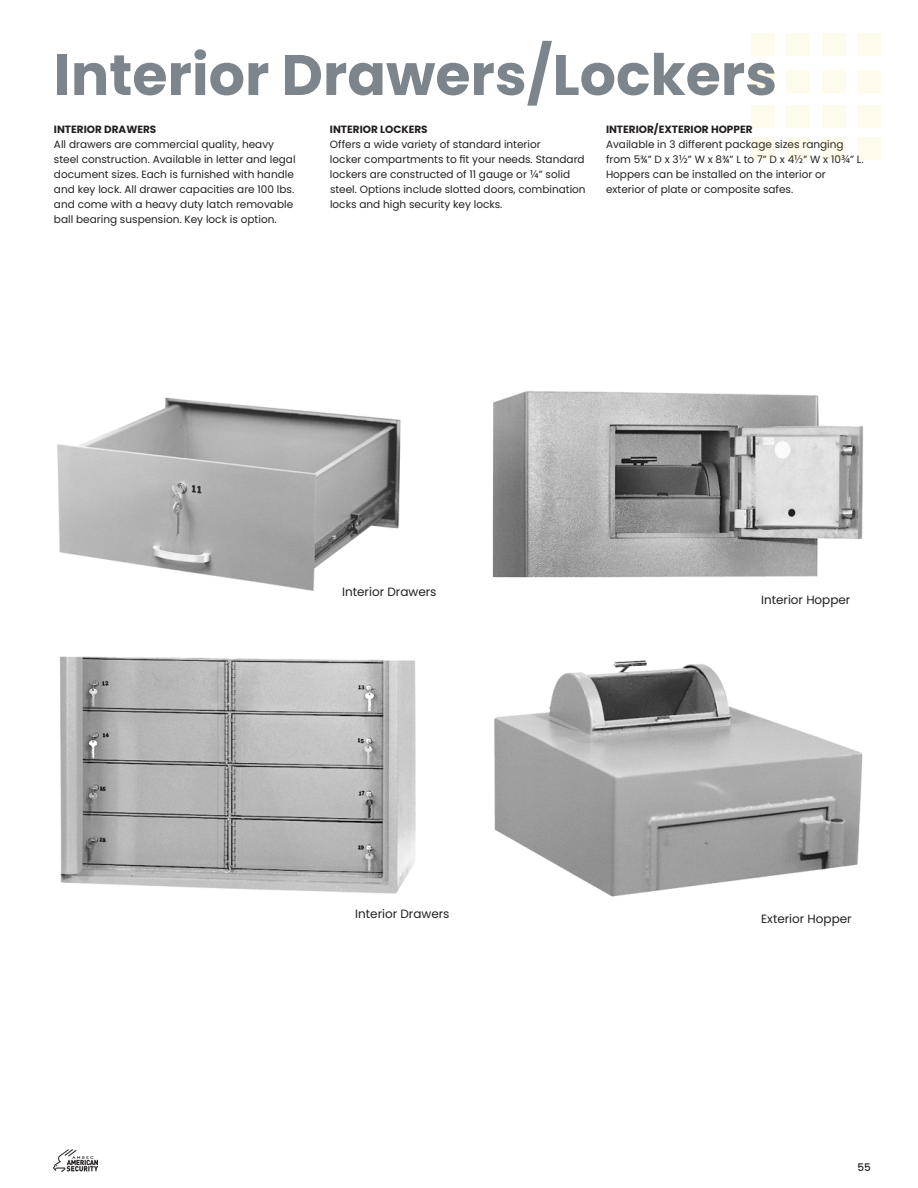
<style>
.page{position:relative;width:918px;height:1188px;background:#fff}
.page>*{position:absolute;margin:0;border:0;box-sizing:border-box;transform-origin:0 0}
.t1{font:700 57px "Poppins";color:#7c858c}
.Callouts{font:12px "Poppins";color:#231f20}
.Bullets{font:10.5px/15px "Poppins";color:#231f20}
.TextSubhead{font:10.5px/15px "Poppins";color:#231f20}
.Bullets-2{font:700 10.5px "Poppins";color:#231f20}
.TextSubhead-2{font:700 10.5px "Poppins";color:#231f20}
.t2{font:500 10.5px "Poppins";color:#231f20}
.s1{font-family:"Myriad Pro";font-size:12px}
</style>
<div class="page">
<img style="left:53px;top:1150px;width:45px;height:21px">
<div style="left:786px;top:33px;width:23px;height:22px;background:#fefaec"></div>
<div style="left:751px;top:33px;width:23px;height:22px;background:#fefaec"></div>
<div style="left:786px;top:71px;width:23px;height:22px;background:#fefaec"></div>
<div style="left:751px;top:71px;width:23px;height:22px;background:#fefaec"></div>
<div style="left:786px;top:105px;width:23px;height:23px;background:#fefaec"></div>
<div style="left:786px;top:137px;width:23px;height:23px;background:#fefaec"></div>
<div style="left:751px;top:105px;width:23px;height:23px;background:#fefaec"></div>
<div style="left:751px;top:137px;width:23px;height:23px;background:#fefaec"></div>
<div style="left:822px;top:33px;width:23px;height:22px;background:#fefaec"></div>
<div style="left:822px;top:71px;width:23px;height:22px;background:#fefaec"></div>
<div style="left:822px;top:105px;width:23px;height:23px;background:#fefaec"></div>
<div style="left:822px;top:137px;width:23px;height:23px;background:#fefaec"></div>
<div style="left:857px;top:33px;width:23px;height:22px;background:#fefaec"></div>
<div style="left:857px;top:71px;width:23px;height:22px;background:#fefaec"></div>
<div style="left:857px;top:105px;width:23px;height:23px;background:#fefaec"></div>
<div style="left:857px;top:137px;width:23px;height:23px;background:#fefaec"></div>
<img style="left:57px;top:397px;width:344px;height:194px">
<img style="left:60px;top:656px;width:356px;height:238px">
<img style="left:492px;top:391px;width:371px;height:187px">
<img style="left:494px;top:660px;width:369px;height:237px">
<p class="t1" style="left:54px;top:42px;width:725px">Interior Drawers/Lockers</p>
<p class="Bullets-2" style="left:54px;top:123px;width:104px">INTERIOR DRAWERS</p>
<p class="TextSubhead" style="left:54px;top:136px;width:243px">All drawers are commercial quality, heavy steel construction. Available in letter and legal document sizes. Each is furnished with handle and key lock. All drawer capacities are 100 lbs. and come with a heavy duty latch removable ball bearing suspension. Key lock is option.</p>
<p class="TextSubhead-2" style="left:330px;top:123px;width:99px">INTERIOR LOCKERS</p>
<p class="Bullets" style="left:330px;top:136px;width:212px">Offers a wide variety of standard interior</p>
<p class="Bullets" style="left:330px;top:151px;width:257px">locker compartments to fit your needs. Standard lockers are constructed of 11 gauge or <span class="s1">¼</span>” solid steel. Options include slotted doors, combination locks and high security key locks.</p>
<p class="Bullets-2" style="left:606px;top:123px;width:148px">INTERIOR/EXTERIOR HOPPER</p>
<p class="Bullets" style="left:606px;top:136px;width:259px">Available in 3 different package sizes ranging from 5¾” D x 3<span class="s1">½</span>” W x 8¾” L to 7” D x 4<span class="s1">½</span>” W x 10<span class="s1">¾</span>” L.</p>
<p class="Bullets" style="left:606px;top:166px;width:221px">Hoppers can be installed on the interior or exterior of plate or composite safes.</p>
<p class="Callouts" style="left:342px;top:585px;width:96px">Interior Drawers</p>
<p class="Callouts" style="left:355px;top:907px;width:96px">Interior Drawers</p>
<p class="Callouts" style="left:761px;top:593px;width:91px">Interior Hopper</p>
<p class="Callouts" style="left:761px;top:911px;width:92px">Exterior Hopper</p>
<p class="t2" style="left:857px;top:1161px;width:15px">55</p>
</div>
